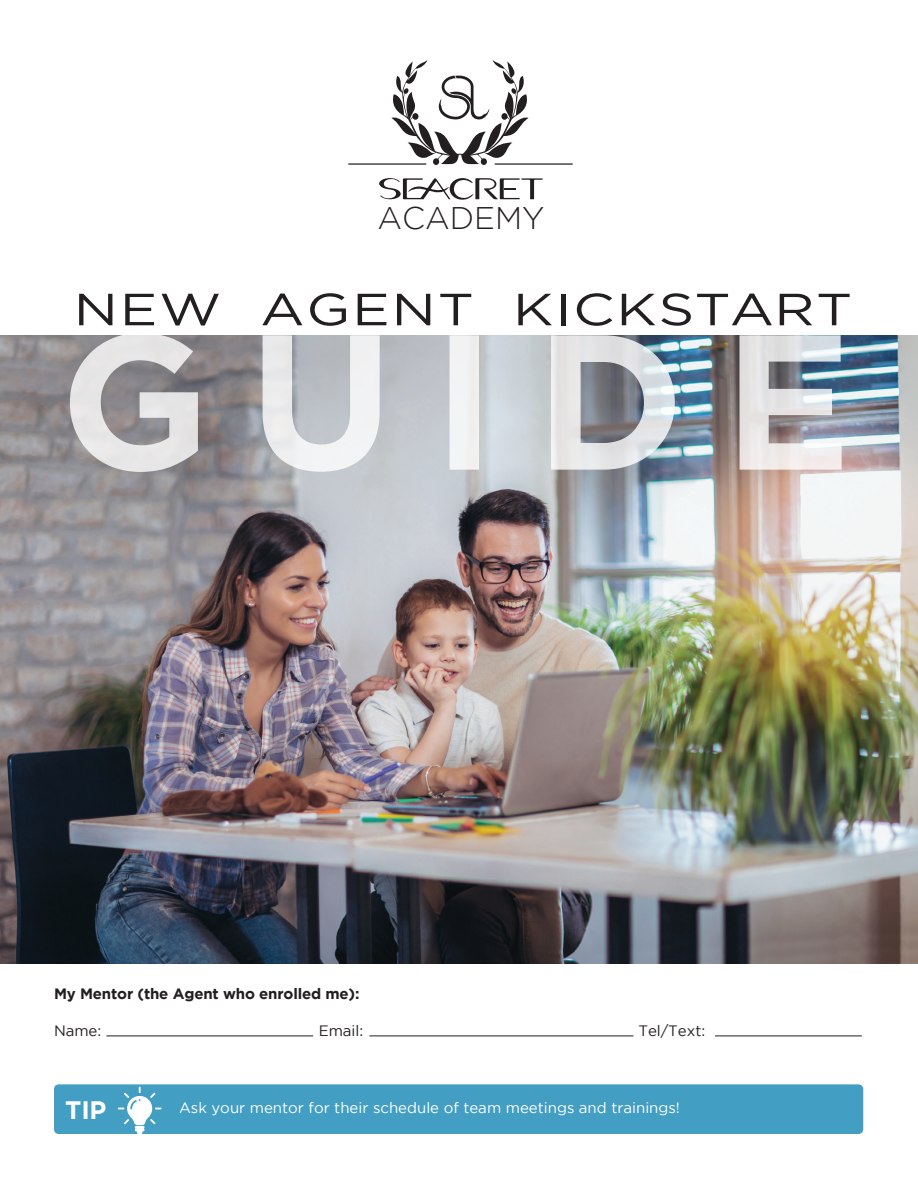
<style>
.page{position:relative;width:918px;height:1188px;background:#fff}
.page>*{position:absolute;margin:0;border:0;box-sizing:border-box;transform-origin:0 0}
.t1{font:45px "Gotham";letter-spacing:.03em;color:#231f20;scale:1.25 1}
.t2{font:300 31.2px "Gotham";color:#231f20}
.t3{font:700 25.2px "Gotham";color:#fff}
.t4{font:15px "Gotham";color:#fff}
.t5{font:700 15px "Gotham";letter-spacing:-.01em;color:#231f20}
.t6{font:15px "Gotham";letter-spacing:-.005em;color:#231f20}
</style>
<div class="page">
<img style="left:0;top:335px;width:918px;height:628px">
<svg style="left:70px;top:335px;width:772px;height:137px"></svg>
<hr style="left:348px;top:163px;width:78px;height:2px;background:#231f20">
<hr style="left:495px;top:163px;width:78px;height:2px;background:#231f20">
<svg style="left:379px;top:178px;width:164px;height:22px"></svg>
<svg style="left:391px;top:60px;width:138px;height:105px"></svg>
<hr style="left:106px;top:1036px;width:207px;height:1px;background:#231f20">
<hr style="left:369px;top:1036px;width:264px;height:1px;background:#231f20">
<hr style="left:715px;top:1036px;width:147px;height:1px;background:#231f20">
<div style="left:54px;top:1084px;width:809px;height:50px;background:#439ec3;border-radius:5px"></div>
<svg style="left:118px;top:1087px;width:43px;height:47px"></svg>
<h2 class="t2" style="left:377px;top:201px;width:169px">ACADEMY</h2>
<p class="t1" style="left:74px;top:284px;width:625px">NEW AGENT KICKSTART</p>
<p class="t5" style="left:54px;top:985px;width:307px">My Mentor (the Agent who enrolled me):</p>
<p class="t6" style="left:54px;top:1023px;width:49px">Name:</p>
<p class="t6" style="left:319px;top:1023px;width:46px">Email:</p>
<p class="t6" style="left:638px;top:1023px;width:68px">Tel/Text:</p>
<p class="t3" style="left:65px;top:1095px;width:43px">TIP</p>
<p class="t4" style="left:179px;top:1100px;width:502px">Ask your mentor for their schedule of team meetings and trainings!</p>
</div>
